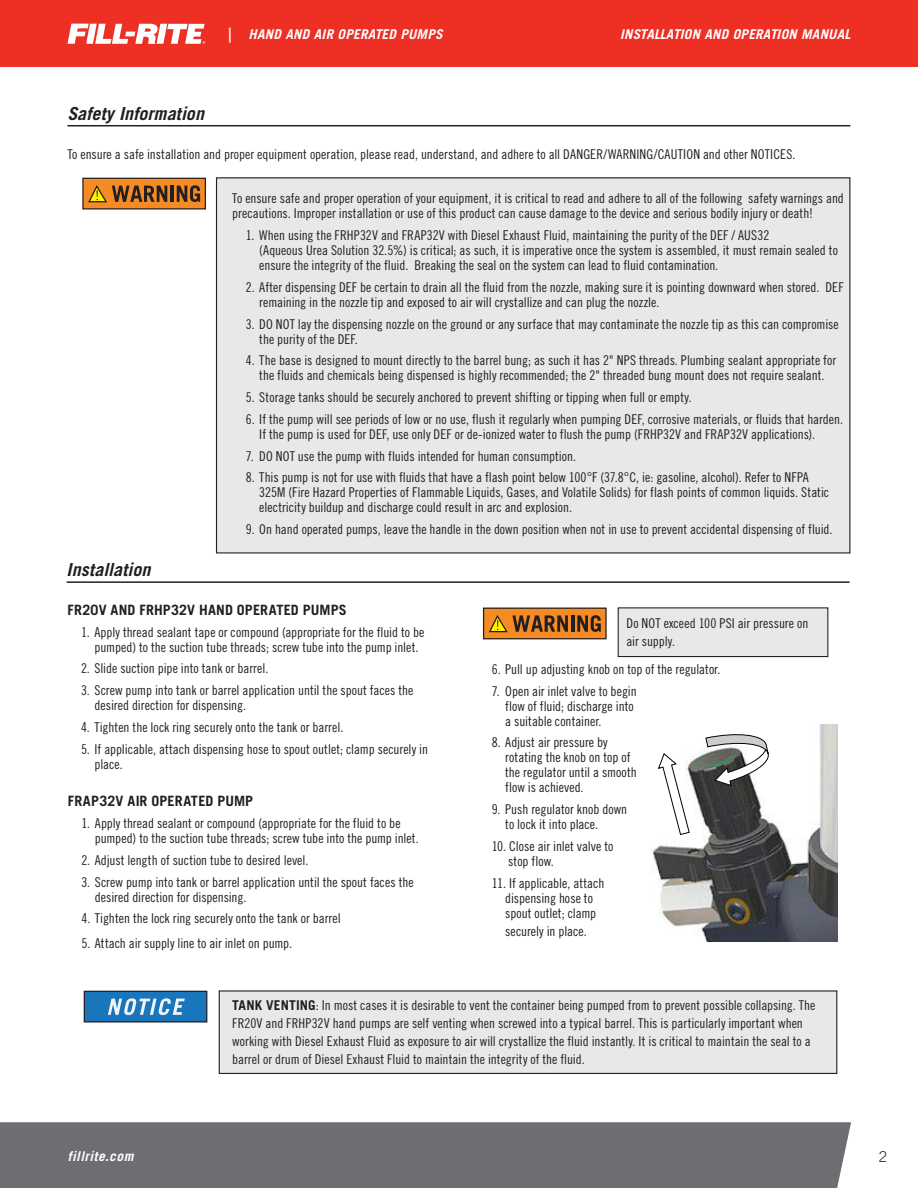
<style>
.page{position:relative;width:918px;height:1188px;background:#fff}
.page>*{position:absolute;margin:0;border:0;box-sizing:border-box;transform-origin:0 0}
.t1{font:italic 700 18px "Trade Gothic LT Std";letter-spacing:.005em;color:#231f20}
.t2{font:300 15px "Trade Gothic LT Std";color:#231f20}
.t3{font:700 14.25px "Trade Gothic LT Std";letter-spacing:.015em;color:#231f20}
.t4{font:13.5px/15px "Trade Gothic LT Std Cn 18";color:#231f20}
.Numbered_List{font:13.5px/15px "Trade Gothic LT Cond Eighteen";color:#231f20}
.t5{font:italic 700 13.5px "Trade Gothic LT Std";letter-spacing:.02em;color:#fff}
.s1{font-family:"Trade Gothic LT Std";font-weight:700}
</style>
<div class="page">
<div style="left:0;top:1122px;width:851px;height:66px;background:#6d6e71"></div>
<div style="left:0;top:0;width:918px;height:68px;background:#ee2f24"></div>
<svg style="left:67px;top:24px;width:138px;height:20px"></svg>
<hr style="left:67px;top:125px;width:783px;height:1px;background:#231f20">
<div style="left:217px;top:178px;width:633px;height:375px;background:#e8e8e9"></div>
<div style="left:83px;top:178px;width:122px;height:31px;background:#f68a23"></div>
<div style="left:82px;top:178px;width:124px;height:32px;border:1px solid #231f20"></div>
<svg style="left:88px;top:185px;width:79px;height:18px"></svg>
<hr style="left:170px;top:186px;width:4px;height:16px;background:#231f20">
<svg style="left:177px;top:185px;width:23px;height:17px"></svg>
<img style="left:652px;top:724px;width:186px;height:218px">
<svg style="left:705px;top:732px;width:70px;height:55px"></svg>
<svg style="left:657px;top:752px;width:33px;height:84px"></svg>
<hr style="left:67px;top:581px;width:783px;height:2px;background:#231f20">
<div style="left:618px;top:608px;width:210px;height:49px;background:#e8e8e9"></div>
<div style="left:618px;top:607px;width:210px;height:50px;border:1px solid #231f20"></div>
<div style="left:484px;top:608px;width:122px;height:31px;background:#f68a23"></div>
<div style="left:483px;top:608px;width:124px;height:31px;border:1px solid #231f20"></div>
<svg style="left:489px;top:615px;width:79px;height:18px"></svg>
<hr style="left:571px;top:615px;width:3px;height:17px;background:#231f20">
<svg style="left:577px;top:615px;width:24px;height:17px"></svg>
<div style="left:219px;top:991px;width:618px;height:82px;background:#e8e8e9"></div>
<div style="left:219px;top:990px;width:618px;height:84px;border:1px solid #231f20"></div>
<div style="left:84px;top:991px;width:123px;height:31px;background:#1976bd"></div>
<div style="left:84px;top:991px;width:123px;height:32px;border:1px solid #231f20"></div>
<svg style="left:108px;top:998px;width:77px;height:17px"></svg>
<p class="t5" style="left:226px;top:26px;width:218px">| HAND AND AIR OPERATED PUMPS</p>
<p class="t5" style="left:620px;top:26px;width:232px">INSTALLATION AND OPERATION MANUAL</p>
<p class="t1" style="left:67px;top:102px;width:138px">Safety Information</p>
<p class="t4" style="left:67px;top:146px;width:730px">To ensure a safe installation and proper equipment operation, please read, understand, and adhere to all DANGER/WARNING/CAUTION and other NOTICES.</p>
<p class="t4" style="left:232px;top:191px;width:613px">To ensure safe and proper operation of your equipment, it is critical to read and adhere to all of the following safety warnings and precautions. Improper installation or use of this product can cause damage to the device and serious bodily injury or death!</p>
<p class="t4" style="left:259px;top:228px;width:580px;text-indent:-14px">1. When using the FRHP32V and FRAP32V with Diesel Exhaust Fluid, maintaining the purity of the DEF / AUS32<br>(Aqueous Urea Solution 32.5%) is critical; as such, it is imperative once the system is assembled, it must remain sealed to ensure the integrity of the fluid. Breaking the seal on the system can lead to fluid contamination.</p>
<p class="t4" style="left:259px;top:280px;width:586px;text-indent:-14px">2. After dispensing DEF be certain to drain all the fluid from the nozzle, making sure it is pointing downward when stored. DEF remaining in the nozzle tip and exposed to air will crystallize and can plug the nozzle.</p>
<p class="t4" style="left:259px;top:316px;width:581px;text-indent:-14px">3. DO NOT lay the dispensing nozzle on the ground or any surface that may contaminate the nozzle tip as this can compromise the purity of the DEF.</p>
<p class="t4" style="left:246px;top:353px;width:592px;text-align:center">4. The base is designed to mount directly to the barrel bung; as such it has 2" NPS threads. Plumbing sealant appropriate for the fluids and chemicals being dispensed is highly recommended; the 2" threaded bung mount does not require sealant.</p>
<p class="t4" style="left:246px;top:390px;width:447px">5. Storage tanks should be securely anchored to prevent shifting or tipping when full or empty.</p>
<p class="t4" style="left:259px;top:412px;width:585px;text-indent:-14px">6. If the pump will see periods of low or no use, flush it regularly when pumping DEF, corrosive materials, or fluids that harden.<br>If the pump is used for DEF, use only DEF or de-ionized water to flush the pump (FRHP32V and FRAP32V applications).</p>
<p class="t4" style="left:246px;top:448px;width:332px">7. DO NOT use the pump with fluids intended for human consumption.</p>
<p class="t4" style="left:259px;top:470px;width:571px;text-indent:-14px">8. This pump is not for use with fluids that have a flash point below 100°F (37.8°C, ie: gasoline, alcohol). Refer to NFPA<br>325M (Fire Hazard Properties of Flammable Liquids, Gases, and Volatile Solids) for flash points of common liquids. Static electricity buildup and discharge could result in arc and explosion.</p>
<p class="t4" style="left:246px;top:522px;width:588px">9. On hand operated pumps, leave the handle in the down position when not in use to prevent accidental dispensing of fluid.</p>
<p class="t1" style="left:67px;top:559px;width:85px">Installation</p>
<p class="t3" style="left:68px;top:601px;width:281px">FR20V AND FRHP32V HAND OPERATED PUMPS</p>
<p class="t4" style="left:81px;top:624px;width:345px;text-align:center">1. Apply thread sealant tape or compound (appropriate for the fluid to be pumped) to the suction tube threads; screw tube into the pump inlet.</p>
<p class="t4" style="left:81px;top:661px;width:189px">2. Slide suction pipe into tank or barrel.</p>
<p class="t4" style="left:94px;top:683px;width:321px;text-indent:-14px">3. Screw pump into tank or barrel application until the spout faces the desired direction for dispensing.</p>
<p class="t4" style="left:81px;top:719px;width:264px">4. Tighten the lock ring securely onto the tank or barrel.</p>
<p class="t4" style="left:94px;top:741px;width:335px;text-indent:-14px">5. If applicable, attach dispensing hose to spout outlet; clamp securely in place.</p>
<p class="t3" style="left:68px;top:793px;width:187px">FRAP32V AIR OPERATED PUMP</p>
<p class="Numbered_List" style="left:95px;top:816px;width:325px;text-indent:-14px">1. Apply thread sealant or compound (appropriate for the fluid to be pumped) to the suction tube threads; screw tube into the pump inlet.</p>
<p class="Numbered_List" style="left:81px;top:852px;width:229px">2. Adjust length of suction tube to desired level.</p>
<p class="Numbered_List" style="left:95px;top:874px;width:320px;text-indent:-14px">3. Screw pump into tank or barrel application until the spout faces the desired direction for dispensing.</p>
<p class="Numbered_List" style="left:81px;top:911px;width:261px">4. Tighten the lock ring securely onto the tank or barrel</p>
<p class="Numbered_List" style="left:81px;top:936px;width:212px">5. Attach air supply line to air inlet on pump.</p>
<p class="t4" style="left:627px;top:614px;width:183px;line-height:18px">Do NOT exceed 100 PSI air pressure on air supply.</p>
<p class="Numbered_List" style="left:492px;top:661px;width:230px">6. Pull up adjusting knob on top of the regulator.</p>
<p class="Numbered_List" style="left:505px;top:683px;width:133px;text-indent:-14px">7. Open air inlet valve to begin flow of fluid; discharge into a suitable container.</p>
<p class="Numbered_List" style="left:505px;top:735px;width:133px;text-indent:-14px">8. Adjust air pressure by rotating the knob on top of the regulator until a smooth flow is achieved.</p>
<p class="Numbered_List" style="left:505px;top:802px;width:123px;text-indent:-14px">9. Push regulator knob down to lock it into place.</p>
<p class="Numbered_List" style="left:508px;top:838px;width:107px;text-indent:-16px">10. Close air inlet valve to stop flow.</p>
<p class="Numbered_List" style="left:492px;top:875px;width:114px;text-align:center">11. If applicable, attach dispensing hose to spout outlet; clamp</p>
<p class="Numbered_List" style="left:505px;top:923px;width:83px">securely in place.</p>
<p class="t4" style="left:232px;top:996px;width:585px;line-height:18px"><span class="s1">TANK VENTING</span>: In most cases it is desirable to vent the container being pumped from to prevent possible collapsing. The FR20V and FRHP32V hand pumps are self venting when screwed into a typical barrel. This is particularly important when working with Diesel Exhaust Fluid as exposure to air will crystallize the fluid instantly. It is critical to maintain the seal to a barrel or drum of Diesel Exhaust Fluid to maintain the integrity of the fluid.</p>
<p class="t5" style="left:68px;top:1147px;width:67px">fillrite.com</p>
<p class="t2" style="left:879px;top:1147px;width:10px">2</p>
</div>
